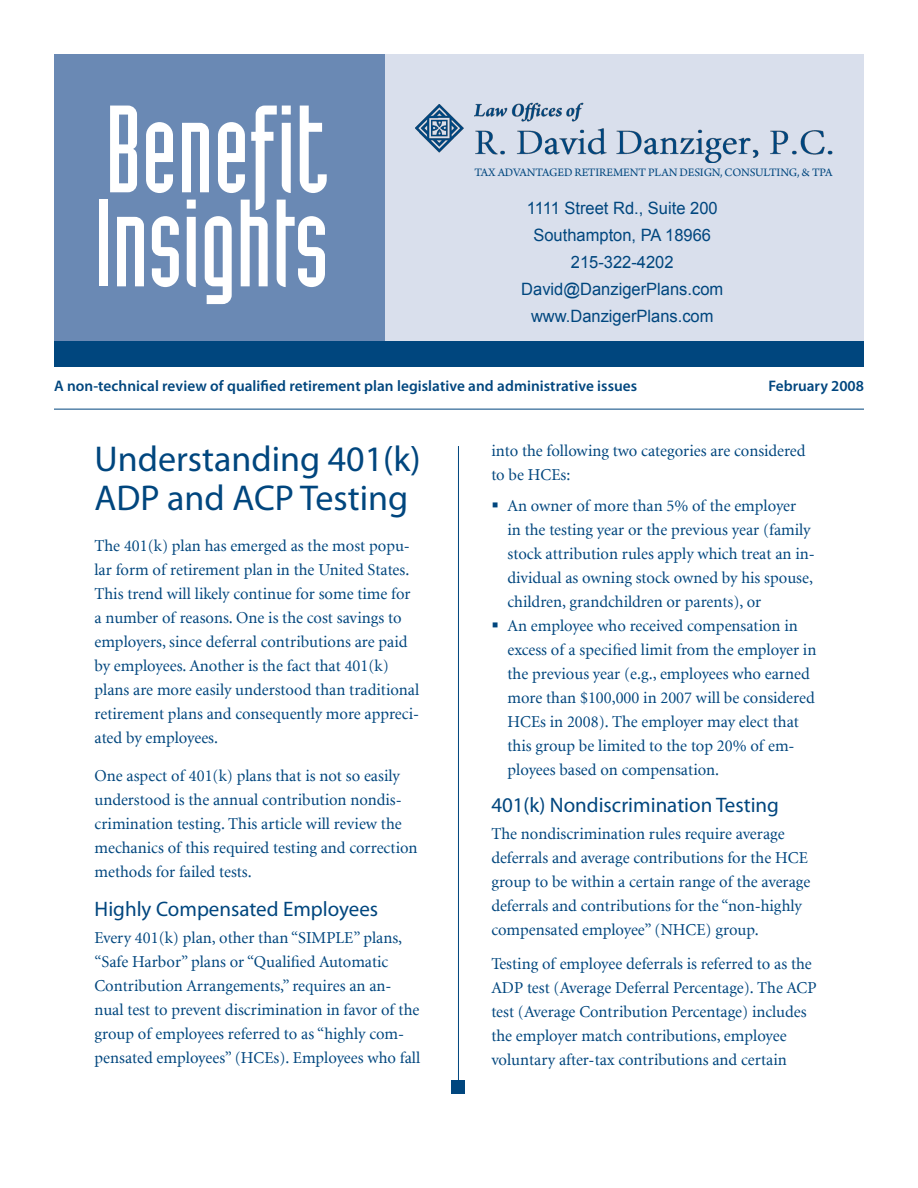
<style>
.page{position:relative;width:918px;height:1188px;background:#fff}
.page>*{position:absolute;margin:0;border:0;box-sizing:border-box;transform-origin:0 0}
.t1{font:121.5px/94.1px "Industria Solid";color:#fff}
.headline{font:36px/39px "Myriad Pro";color:#00467e}
.subhead{font:21px "Myriad Pro";color:#00467e}
.body{font:16.95px "Arial";color:#00467e}
.body-2{font:16.5px/24px "Minion";color:#00467e}
.bullets{font:16.5px/24px "Minion";color:#00467e}
.t2{font:600 15.3px "Myriad Pro";letter-spacing:.005em;color:#00467e}
.body-3{font:12px "Arno Pro";letter-spacing:-.015em;color:#00467e}
.s1{font-family:"Industria Solid A"}
</style>
<div class="page">
<hr style="left:458px;top:446px;width:1px;height:648px;background:#00467e">
<div style="left:452px;top:1080px;width:13px;height:14px;background:#00467e"></div>
<hr style="left:54px;top:409px;width:810px;height:1px;background:#00467e">
<div style="left:387px;top:56px;width:475px;height:291px;background:#d9dfec"></div>
<div style="left:56px;top:56px;width:327px;height:291px;background:#6a89b4"></div>
<div style="left:54px;top:341px;width:810px;height:25px;background:#00467e"></div>
<img style="left:416px;top:105px;width:48px;height:48px">
<img style="left:475px;top:103px;width:358px;height:60px">
<p class="t1" style="left:95px;top:102px;width:236px"><span class="s1">Benefit<br></span>Insights</p>
<p class="body-3" style="left:474px;top:165px;width:360px">TAX ADVANTAGED RETIREMENT PLAN DESIGN, CONSULTING, &amp; TPA</p>
<p class="body" style="left:527px;top:197px;width:192px">1111 Street Rd., Suite 200</p>
<p class="body" style="left:533px;top:224px;width:179px">Southampton, PA 18966</p>
<p class="body" style="left:571px;top:251px;width:104px">215-322-4202</p>
<p class="body" style="left:521px;top:278px;width:203px">David@DanzigerPlans.com</p>
<p class="body" style="left:531px;top:305px;width:184px">www.DanzigerPlans.com</p>
<p class="t2" style="left:54px;top:376px;width:585px">A non-technical review of qualified retirement plan legislative and administrative issues</p>
<p class="t2" style="left:768px;top:376px;width:97px">February 2008</p>
<p class="headline" style="left:94px;top:439px;width:328px">Understanding 401(k)<br>ADP and ACP Testing</p>
<p class="body-2" style="left:94px;top:534px;width:326px">The 401(k) plan has emerged as the most popu&shy;lar form of retirement plan in the United States.<br>This trend will likely continue for some time for a number of reasons. One is the cost savings to employers, since deferral contributions are paid by employees. Another is the fact that 401(k) plans are more easily understood than traditional retirement plans and consequently more appreci&shy;ated by employees.</p>
<p class="body-2" style="left:94px;top:764px;width:325px">One aspect of 401(k) plans that is not so easily understood is the annual contribution nondis&shy;crimination testing. This article will review the mechanics of this required testing and correction methods for failed tests.</p>
<p class="subhead" style="left:94px;top:896px;width:285px">Highly Compensated Employees</p>
<p class="body-2" style="left:94px;top:927px;width:327px">Every 401(k) plan, other than “SIMPLE” plans, “Safe Harbor” plans or “Qualified Automatic Contribution Arrangements,” requires an an&shy;nual test to prevent discrimination in favor of the group of employees referred to as “highly com&shy;pensated employees” (HCEs). Employees who fall</p>
<p class="body-2" style="left:491px;top:439px;width:316px">into the following two categories are considered to be HCEs:</p>
<p class="bullets" style="left:508px;top:495px;width:309px">An owner of more than 5% of the employer<br>in the testing year or the previous year (family stock attribution rules apply which treat an in&shy;dividual as owning stock owned by his spouse, children, grandchildren or parents), or</p>
<p class="bullets" style="left:508px;top:615px;width:310px">An employee who received compensation in excess of a specified limit from the employer in the previous year (e.g., employees who earned more than $100,000 in 2007 will be considered HCEs in 2008). The employer may elect that this group be limited to the top 20% of em&shy;ployees based on compensation.</p>
<p class="subhead" style="left:491px;top:792px;width:289px">401(k) Nondiscrimination Testing</p>
<p class="body-2" style="left:491px;top:822px;width:321px">The nondiscrimination rules require average deferrals and average contributions for the HCE group to be within a certain range of the average deferrals and contributions for the “non-highly compensated employee” (NHCE) group.</p>
<p class="body-2" style="left:491px;top:952px;width:327px">Testing of employee deferrals is referred to as the ADP test (Average Deferral Percentage). The ACP test (Average Contribution Percentage) includes the employer match contributions, employee voluntary after-tax contributions and certain</p>
</div>
